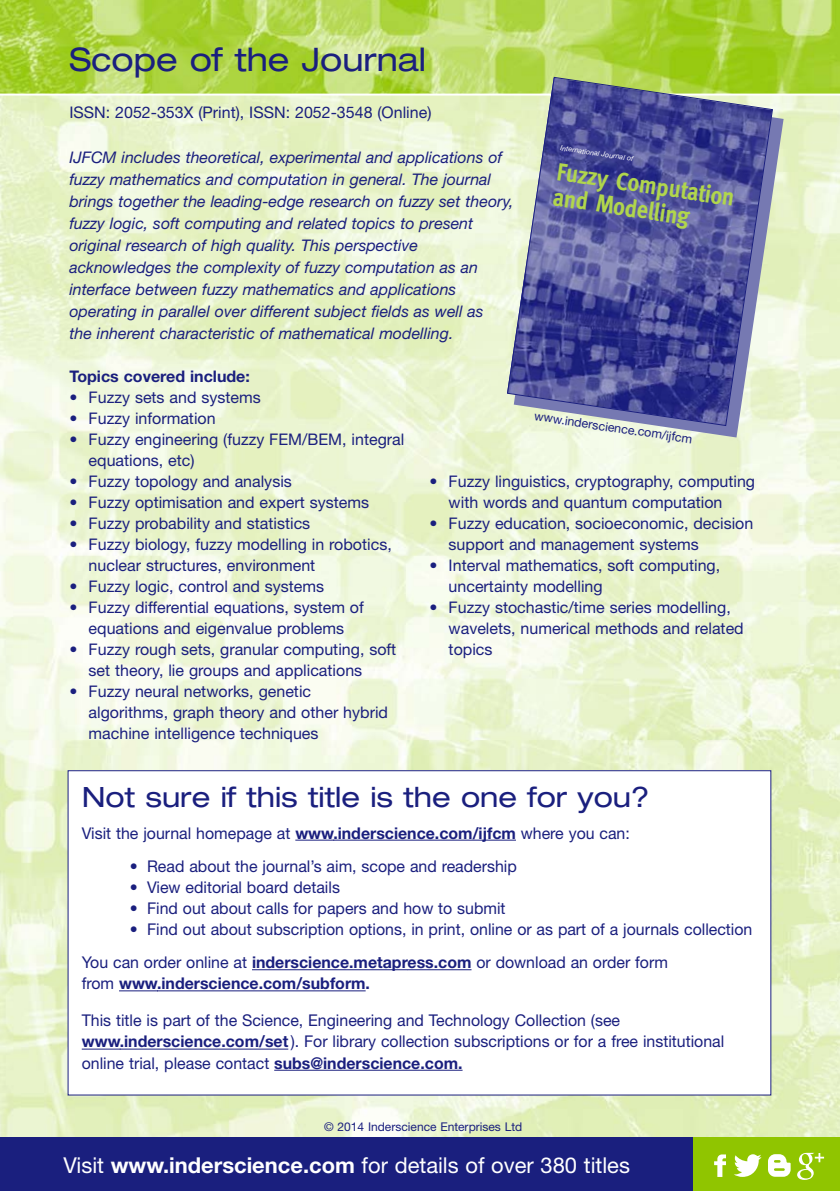
<style>
.page{position:relative;width:840px;height:1191px;background:#fff}
.page>*{position:absolute;margin:0;border:0;box-sizing:border-box;transform-origin:0 0}
.t1{font:expanded 32.4px "Helvetica Neue";color:#1a1f7e}
.t2{font:expanded 28px "Helvetica Neue";color:#1a1f7e}
.t3{font:700 24.8px/25.4px "Meta";color:#b1d64c;scale:.9 1}
.t4{font:21.8px "Helvetica Neue";color:#fff}
.t5{font:16.2px/21.2px "Helvetica Neue";color:#1a1f7e}
.t6{font:700 16.2px "Helvetica Neue";color:#1a1f7e}
.t7{font:16px/21px "Helvetica Neue";color:#1a1f7e}
.t8{font:italic 16px/22px "Helvetica Neue";color:#1a1f7e}
.t9{font:700 16px "Helvetica Neue";color:#1a1f7e}
.t10{font:12.4px "Helvetica Neue";color:#1a1f7e}
.t11{font:12px "Helvetica Neue";color:#1a1f7e}
.t12{font:italic 7.2px "Helvetica Neue";color:#fff}
.s1{font-weight:700}
.s2{font-weight:400}
</style>
<div class="page">
<img style="left:0;top:96px;width:839px;height:1042px">
<img style="left:0;top:0;width:839px;height:94px">
<div style="left:0;top:1138px;width:693px;height:53px;background:#1a1f7e"></div>
<div style="left:693px;top:1138px;width:146px;height:53px;background:#90c500"></div>
<div style="left:68px;top:770px;width:702px;height:325px;background:#fff"></div>
<hr style="left:295px;top:839px;width:39px;height:1px;background:#1a1f7e">
<hr style="left:333px;top:839px;width:182px;height:1px;background:#1a1f7e">
<hr style="left:252px;top:969px;width:155px;height:1px;background:#1a1f7e">
<hr style="left:407px;top:969px;width:64px;height:1px;background:#1a1f7e">
<hr style="left:119px;top:990px;width:39px;height:1px;background:#1a1f7e">
<hr style="left:157px;top:990px;width:208px;height:1px;background:#1a1f7e">
<hr style="left:82px;top:1048px;width:38px;height:1px;background:#1a1f7e">
<hr style="left:120px;top:1048px;width:168px;height:1px;background:#1a1f7e">
<hr style="left:274px;top:1069px;width:188px;height:1px;background:#1a1f7e">
<svg style="left:714px;top:1154px;width:11px;height:23px"></svg>
<svg style="left:734px;top:1154px;width:27px;height:22px"></svg>
<svg style="left:768px;top:1154px;width:22px;height:22px"></svg>
<svg style="left:797px;top:1152px;width:26px;height:27px"></svg>
<svg style="left:513px;top:86px;width:270px;height:351px;background:#dce5d0"></svg>
<svg style="left:506px;top:76px;width:267px;height:350px;background:#696e9f"></svg>
<h1 class="t1" style="left:69px;top:48px;width:358px">Scope of the Journal</h1>
<p class="t7" style="left:69px;top:103px;width:363px">ISSN: 2052-353X (Print), ISSN: 2052-3548 (Online)</p>
<p class="t8" style="left:69px;top:147px;width:445px">IJFCM includes theoretical, experimental and applications of fuzzy mathematics and computation in general. The journal brings together the leading-edge research on fuzzy set theory, fuzzy logic, soft computing and related topics to present original research of high quality. This perspective acknowledges the complexity of fuzzy computation as an interface between fuzzy mathematics and applications operating in parallel over different subject fields as well as<br>the inherent characteristic of mathematical modelling.</p>
<p class="t12" style="left:560px;top:145px;width:75px;rotate:8deg">International Journal of</p>
<h3 class="t3" style="left:558px;top:160px;width:200px;rotate:8deg">Fuzzy Computation and Modelling</h3>
<p class="t9" style="left:69px;top:371px;width:182px">Topics covered include:</p>
<p class="t7" style="left:69px;top:388px;width:193px">• Fuzzy sets and systems</p>
<p class="t7" style="left:69px;top:409px;width:148px">• Fuzzy information</p>
<p class="t7" style="left:89px;top:430px;width:317px;text-indent:-19px">• Fuzzy engineering (fuzzy FEM/BEM, integral equations, etc)</p>
<p class="t7" style="left:69px;top:472px;width:224px">• Fuzzy topology and analysis</p>
<p class="t7" style="left:69px;top:493px;width:301px">• Fuzzy optimisation and expert systems</p>
<p class="t7" style="left:69px;top:514px;width:242px">• Fuzzy probability and statistics</p>
<p class="t7" style="left:89px;top:535px;width:304px;text-indent:-19px">• Fuzzy biology, fuzzy modelling in robotics, nuclear structures, environment</p>
<p class="t7" style="left:69px;top:577px;width:256px">• Fuzzy logic, control and systems</p>
<p class="t7" style="left:69px;top:598px;width:296px;text-align:center">• Fuzzy differential equations, system of equations and eigenvalue problems</p>
<p class="t7" style="left:89px;top:640px;width:309px;text-indent:-19px">• Fuzzy rough sets, granular computing, soft set theory, lie groups and applications</p>
<p class="t7" style="left:89px;top:682px;width:301px;text-indent:-19px">• Fuzzy neural networks, genetic algorithms, graph theory and other hybrid machine intelligence techniques</p>
<p class="t10" style="left:534px;top:412px;width:161px;rotate:8deg">www.inderscience.com/ijfcm</p>
<p class="t7" style="left:448px;top:472px;width:308px;text-indent:-19px">• Fuzzy linguistics, cryptography, computing with words and quantum computation</p>
<p class="t7" style="left:448px;top:514px;width:306px;text-indent:-19px">• Fuzzy education, socioeconomic, decision support and management systems</p>
<p class="t7" style="left:448px;top:556px;width:273px;text-indent:-19px">• Interval mathematics, soft computing, uncertainty modelling</p>
<p class="t7" style="left:448px;top:598px;width:296px;text-indent:-19px">• Fuzzy stochastic/time series modelling, wavelets, numerical methods and related topics</p>
<h2 class="t2" style="left:82px;top:787px;width:569px">Not sure if this title is the one for you?</h2>
<p class="t5" style="left:82px;top:823px;width:549px">Visit the journal homepage at <span class="s1">www.inderscience.com/ijfcm</span> where you can:</p>
<p class="t5" style="left:130px;top:857px;width:388px">• Read about the journal’s aim, scope and readership</p>
<p class="t5" style="left:130px;top:878px;width:211px">• View editorial board details</p>
<p class="t5" style="left:130px;top:899px;width:377px">• Find out about calls for papers and how to submit</p>
<p class="t5" style="left:82px;top:914px;width:671px;line-height:33.2px;text-indent:48px">• Find out about subscription options, in print, online or as part of a journals collection<br>You can order online at <span class="s1">inderscience.metapress.com</span> or download an order form</p>
<p class="t6" style="left:82px;top:977px;width:289px"><span class="s2">from</span> www.inderscience.com/subform.</p>
<p class="t5" style="left:82px;top:1011px;width:643px">This title is part of the Science, Engineering and Technology Collection (see <span class="s1">www.inderscience.com/set</span>). For library collection subscriptions or for a free institutional online trial, please contact <span class="s1">subs@inderscience.com.</span></p>
<p class="t11" style="left:324px;top:1122px;width:199px">© 2014 Inderscience Enterprises Ltd</p>
<h3 class="t4" style="left:63px;top:1157px;width:567px">Visit <span class="s1">www.inderscience.com</span> for details of over 380 titles</h3>
</div>
